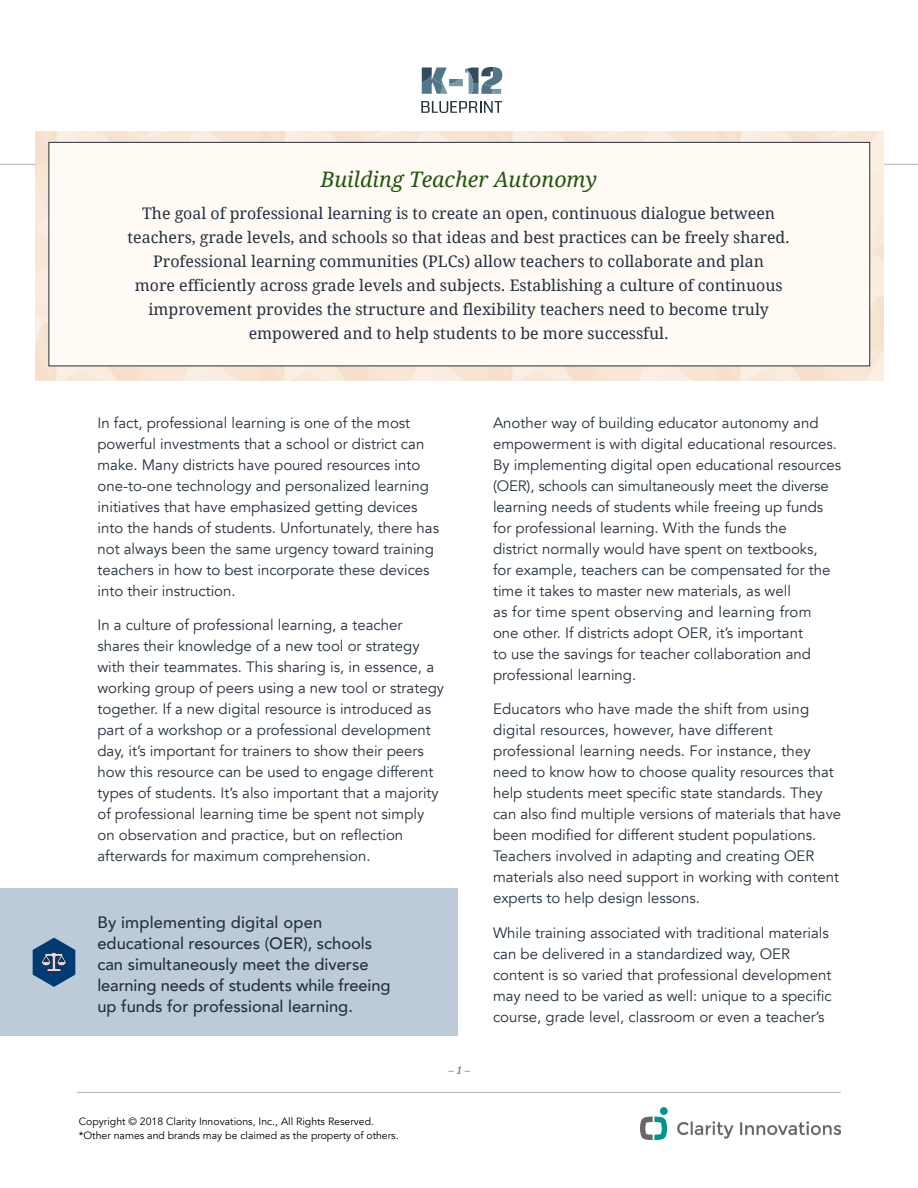
<style>
.page{position:relative;width:918px;height:1188px;background:#fff}
.page>*{position:absolute;margin:0;border:0;box-sizing:border-box;transform-origin:0 0}
.t1{font:italic 21.3px "Droid Serif";color:#215711}
.call_out{font:500 16.5px/21px "Avenir";color:#24303f}
.Intro_Scenario_-navy{font:15.9px/24px "Droid Serif";color:#24303f;text-align:center}
.content{font:15px/21px "Avenir";color:#24303f}
.t2{font:10.5px/13.5px "Avenir";color:#000}
.page{font:italic 10.5px "Droid Serif";color:#666}
</style>
<div class="page">
<hr style="left:0;top:164px;width:918px;height:1px;background:#b3b3b3">
<img style="left:640px;top:1107px;width:201px;height:33px">
<div style="left:0;top:888px;width:458px;height:148px;background:#bdcbd9"></div>
<img style="left:35px;top:131px;width:848px;height:249px">
<div style="left:49px;top:142px;width:821px;height:224px;background:#fffaf4;border:1px solid #24303f"></div>
<svg style="left:422px;top:67px;width:80px;height:27px"></svg>
<svg style="left:421px;top:101px;width:81px;height:12px"></svg>
<hr style="left:77px;top:1092px;width:764px;height:1px;background:#b3b3b3">
<svg style="left:33px;top:938px;width:42px;height:49px"></svg>
<img style="left:40px;top:953px;width:28px;height:18px">
<h1 class="t1" style="left:320px;top:167px;width:278px">Building Teacher Autonomy</h1>
<p class="Intro_Scenario_-navy" style="left:128px;top:201px;width:664px">The goal of professional learning is to create an open, continuous dialogue between teachers, grade levels, and schools so that ideas and best practices can be freely shared.<br>Professional learning communities (PLCs) allow teachers to collaborate and plan<br>more efficiently across grade levels and subjects. Establishing a culture of continuous improvement provides the structure and flexibility teachers need to become truly empowered and to help students to be more successful.</p>
<p class="content" style="left:97px;top:412px;width:343px">In fact, professional learning is one of the most powerful investments that a school or district can make. Many districts have poured resources into one-to-one technology and personalized learning initiatives that have emphasized getting devices into the hands of students. Unfortunately, there has not always been the same urgency toward training teachers in how to best incorporate these devices into their instruction.</p>
<p class="content" style="left:97px;top:615px;width:348px">In a culture of professional learning, a teacher shares their knowledge of a new tool or strategy with their teammates. This sharing is, in essence, a working group of peers using a new tool or strategy together. If a new digital resource is introduced as part of a workshop or a professional development day, it’s important for trainers to show their peers how this resource can be used to engage different types of students. It’s also important that a majority of professional learning time be spent not simply on observation and practice, but on reflection afterwards for maximum comprehension.</p>
<p class="call_out" style="left:97px;top:911px;width:295px">By implementing digital open educational resources (OER), schools can simultaneously meet the diverse learning needs of students while freeing up funds for professional learning.</p>
<p class="t2" style="left:79px;top:1115px;width:321px">Copyright © 2018 Clarity Innovations, Inc., All Rights Reserved. *Other names and brands may be claimed as the property of others.</p>
<p class="page" style="left:448px;top:1064px;width:23px">– 1 –</p>
<p class="content" style="left:493px;top:412px;width:350px">Another way of building educator autonomy and empowerment is with digital educational resources.<br>By implementing digital open educational resources (OER), schools can simultaneously meet the diverse learning needs of students while freeing up funds for professional learning. With the funds the<br>district normally would have spent on textbooks,<br>for example, teachers can be compensated for the time it takes to master new materials, as well<br>as for time spent observing and learning from<br>one other. If districts adopt OER, it’s important<br>to use the savings for teacher collaboration and professional learning.</p>
<p class="content" style="left:493px;top:699px;width:350px">Educators who have made the shift from using digital resources, however, have different professional learning needs. For instance, they need to know how to choose quality resources that help students meet specific state standards. They can also find multiple versions of materials that have been modified for different student populations.<br>Teachers involved in adapting and creating OER materials also need support in working with content experts to help design lessons.</p>
<p class="content" style="left:493px;top:922px;width:340px">While training associated with traditional materials can be delivered in a standardized way, OER content is so varied that professional development may need to be varied as well: unique to a specific course, grade level, classroom or even a teacher’s</p>
</div>
